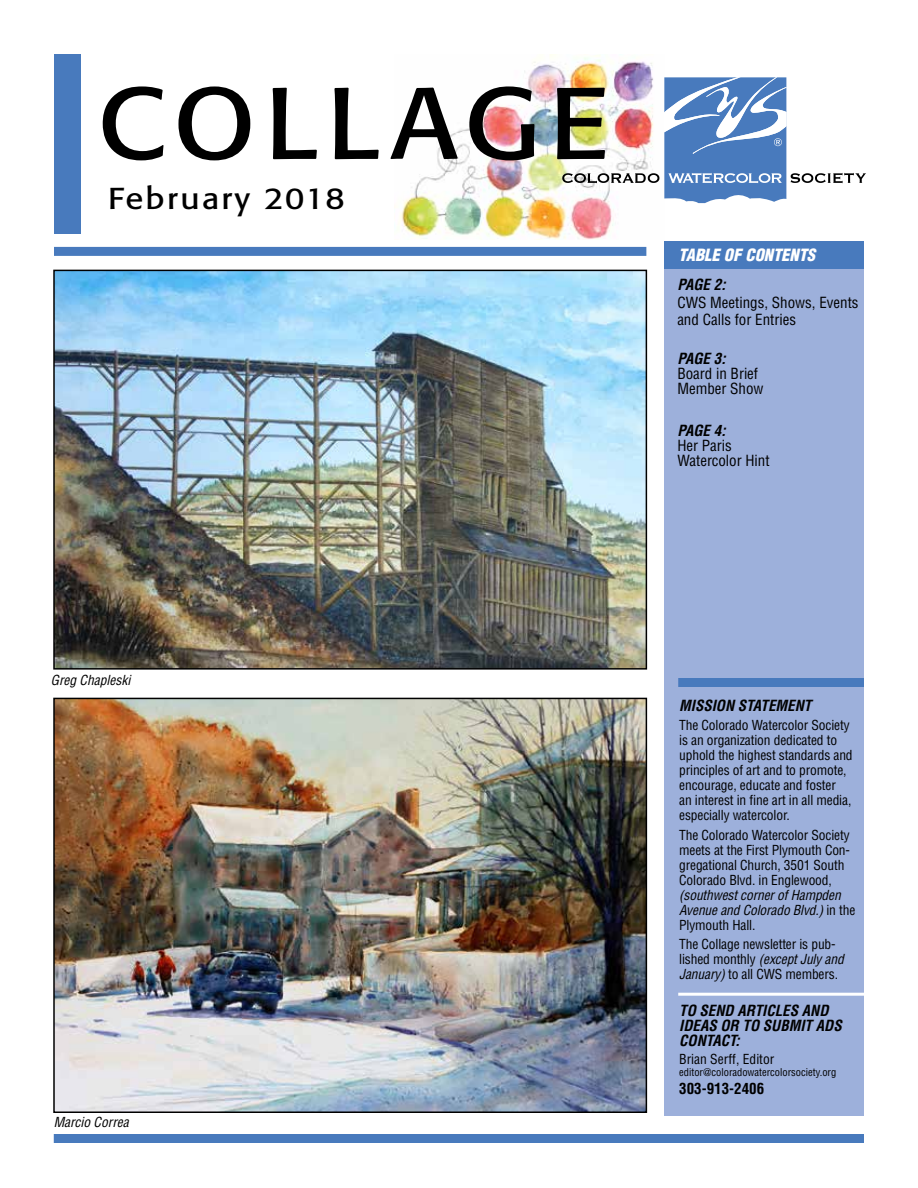
<style>
.page{position:relative;width:918px;height:1188px;background:#fff}
.page>*{position:absolute;margin:0;border:0;box-sizing:border-box;transform-origin:0 0}
.t1{font:100.5px "Formata";letter-spacing:.08em;color:#000;scale:1.1 1}
.t2{font:30px "Formata";letter-spacing:.07em;color:#000;scale:1.1 1}
.t3{font:italic 900 condensed 16.5px "Helvetica";color:#fff}
.t4{font:condensed 15px/15px "Helvetica";color:#000}
.t5{font:italic 700 condensed 15px/15px "Helvetica";color:#000}
.t6{font:700 condensed 15px "Helvetica";color:#000}
.t7{font:condensed 13.5px/15px "Helvetica";letter-spacing:-.01em;color:#000}
.t8{font:italic condensed 13.5px/15px "Helvetica";letter-spacing:-.01em;color:#000}
.t9{font:condensed 10.5px "Helvetica";color:#000}
.s1{font-style:normal}
.s2{font-style:italic}
</style>
<div class="page">
<img style="left:400px;top:54px;width:252px;height:185px">
<svg style="left:562px;top:77px;width:304px;height:126px"></svg>
<div style="left:54px;top:54px;width:27px;height:180px;background:#487abd"></div>
<div style="left:664px;top:251px;width:200px;height:865px;background:#9db0db"></div>
<div style="left:664px;top:241px;width:200px;height:27px;background:#487abd"></div>
<div style="left:54px;top:247px;width:592px;height:9px;background:#487abd"></div>
<div style="left:54px;top:1134px;width:810px;height:9px;background:#487abd"></div>
<div style="left:678px;top:678px;width:186px;height:9px;background:#487abd"></div>
<hr style="left:678px;top:993px;width:186px;height:3px;background:#fff">
<img style="left:56px;top:273px;width:588px;height:394px">
<div style="left:53px;top:270px;width:594px;height:400px;border:2px solid #000"></div>
<img style="left:56px;top:701px;width:588px;height:409px">
<div style="left:53px;top:698px;width:594px;height:415px;border:2px solid #000"></div>
<h1 class="t1" style="left:97px;top:62px;width:467px">COLLAGE</h1>
<h2 class="t2" style="left:108px;top:180px;width:217px">February 2018</h2>
<p class="t3" style="left:679px;top:245px;width:138px">TABLE OF CONTENTS</p>
<p class="t5" style="left:677px;top:277px;width:50px">PAGE 2:</p>
<p class="t4" style="left:677px;top:294px;width:183px;line-height:16.5px">CWS Meetings, Shows, Events and Calls for Entries</p>
<p class="t5" style="left:677px;top:351px;width:50px">PAGE 3:</p>
<p class="t4" style="left:677px;top:365px;width:88px">Board in Brief<br>Member Show</p>
<p class="t5" style="left:677px;top:423px;width:50px">PAGE 4:</p>
<p class="t4" style="left:677px;top:437px;width:94px">Her Paris<br>Watercolor Hint</p>
<p class="t8" style="left:51px;top:672px;width:81px">Greg Chapleski</p>
<p class="t8" style="left:54px;top:1114px;width:77px">Marcio Correa</p>
<p class="t5" style="left:679px;top:698px;width:134px">MISSION STATEMENT</p>
<p class="t7" style="left:679px;top:717px;width:175px">The Colorado Watercolor Society is an organization dedicated to uphold the highest standards and principles of art and to promote, encourage, educate and foster<br>an interest in fine art in all media, especially watercolor.</p>
<p class="t7" style="left:679px;top:827px;width:172px">The Colorado Watercolor Society meets at the First Plymouth Con&shy;gregational Church, 3501 South<br>Colorado Blvd. in Englewood,</p>
<p class="t8" style="left:679px;top:887px;width:178px">(southwest corner of Hampden<br>Avenue and Colorado Blvd.) <span class="s1">in the<br>Plymouth Hall.</span></p>
<p class="t7" style="left:679px;top:936px;width:166px">The Collage newsletter is pub&shy;lished monthly <span class="s2">(except July and<br>January)</span> to all CWS members.</p>
<p class="t5" style="left:679px;top:1003px;width:164px">TO SEND ARTICLES AND<br>IDEAS OR TO SUBMIT ADS<br>CONTACT:</p>
<p class="t7" style="left:679px;top:1051px;width:97px">Brian Serff, Editor</p>
<p class="t9" style="left:679px;top:1066px;width:159px">editor@coloradowatercolorsociety.org</p>
<p class="t6" style="left:679px;top:1080px;width:86px">303-913-2406</p>
</div>
